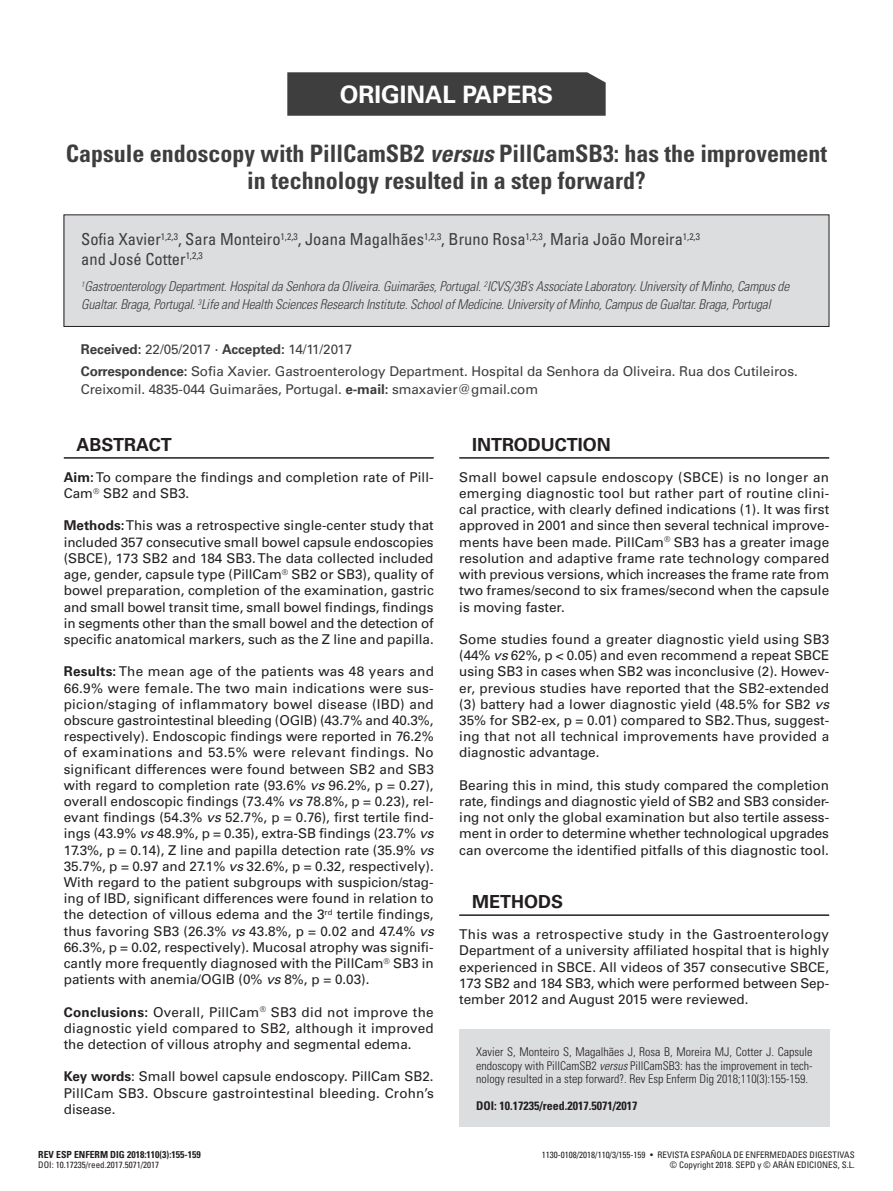
<style>
.page{position:relative;width:893px;height:1191px;background:#fff}
.page>*{position:absolute;margin:0;border:0;box-sizing:border-box;transform-origin:0 0}
.t1{font:700 condensed 24px/27px "Univers";color:#3e3e3f;text-align:center}
.t2{font:700 24px "Univers";color:#fff}
.t3{font:700 18px "Univers";color:#231f20}
.t4{font:condensed 16.5px/19.5px "Univers";color:#3e3e3f}
.t5{font:13.5px/16.2px "Univers";color:#231f20;text-align:justify}
.t6{font:italic 300 condensed 13.5px/18px "Univers";letter-spacing:-.015em;color:#3e3e3f}
.t7{font:13.5px/22.2px "Univers";letter-spacing:-.005em;color:#3e3e3f}
.t8{font:300 condensed 12px/13.5px "Univers";color:#231f20;text-align:justify}
.t9{font:700 condensed 12px "Univers";color:#231f20}
.t10{font:700 condensed 9.75px "Univers";color:#231f20}
.t11{font:condensed 9px/10.4px "Univers";color:#231f20;text-align:right}
.s1{font-style:italic}
.s2{font-weight:700}
</style>
<div class="page">
<div style="left:459px;top:1029px;width:370px;height:98px;background:#dcdddf"></div>
<div style="left:287px;top:72px;width:319px;height:44px;background:#3e3e3f"></div>
<div style="left:64px;top:215px;width:765px;height:111px;background:#dcdddf"></div>
<div style="left:64px;top:215px;width:765px;height:112px;border:1px solid #231f20"></div>
<hr style="left:64px;top:457px;width:370px;height:1px;background:#231f20">
<hr style="left:459px;top:457px;width:370px;height:1px;background:#231f20">
<hr style="left:459px;top:914px;width:370px;height:2px;background:#231f20">
<h1 class="t2" style="left:340px;top:80px;width:215px">ORIGINAL PAPERS</h1>
<h1 class="t1" style="left:66px;top:140px;width:763px">Capsule endoscopy with PillCamSB2 <span class="s1">versus</span> PillCamSB3: has the improvement in technology resulted in a step forward?</h1>
<p class="t4" style="left:81px;top:229px;width:620px">Sofia Xavier<sup>1,2,3</sup>, Sara Monteiro<sup>1,2,3</sup>, Joana Magalhães<sup>1,2,3</sup>, Bruno Rosa<sup>1,2,3</sup>, Maria João Moreira<sup>1,2,3 </sup>and José Cotter<sup>1,2,3</sup></p>
<p class="t6" style="left:81px;top:277px;width:710px"><sup>1</sup>Gastroenterology Department. Hospital da Senhora da Oliveira. Guimarães, Portugal. <sup>2</sup>ICVS/3B’s Associate Laboratory. University of Minho, Campus de<br>Gualtar. Braga, Portugal. <sup>3</sup>Life and Health Sciences Research Institute. School of Medicine. University of Minho, Campus de Gualtar. Braga, Portugal</p>
<p class="t7" style="left:81px;top:338px;width:719px"><span class="s2">Received:</span> 22/05/2017 · <span class="s2">Accepted:</span> 14/11/2017<br><span class="s2">Correspondence:</span> Sofia Xavier. Gastroenterology Department. Hospital da Senhora da Oliveira. Rua dos Cutileiros.</p>
<p class="t7" style="left:81px;top:378px;width:459px">Creixomil. 4835-044 Guimarães, Portugal. <span class="s2">e-mail:</span> smaxavier@gmail.com</p>
<h2 class="t3" style="left:77px;top:434px;width:97px">ABSTRACT</h2>
<p class="t5" style="left:64px;top:469px;width:371px"><span class="s2">Aim:</span> To compare the findings and completion rate of Pill-<br>Cam<sup>®</sup> SB2 and SB3.</p>
<p class="t5" style="left:64px;top:517px;width:371px"><span class="s2">Methods:</span> This was a retrospective single-center study that included 357 consecutive small bowel capsule endoscopies (SBCE), 173 SB2 and 184 SB3. The data collected included age, gender, capsule type (PillCam<sup>®</sup> SB2 or SB3), quality of bowel preparation, completion of the examination, gastric and small bowel transit time, small bowel findings, findings in segments other than the small bowel and the detection of specific anatomical markers, such as the Z line and papilla.</p>
<p class="t5" style="left:64px;top:663px;width:372px"><span class="s2">Results:</span> The mean age of the patients was 48 years and 66.9% were female. The two main indications were sus&shy;picion/staging of inflammatory bowel disease (IBD) and obscure gastrointestinal bleeding (OGIB) (43.7% and 40.3%, respectively). Endoscopic findings were reported in 76.2% of examinations and 53.5% were relevant findings. No significant differences were found between SB2 and SB3 with regard to completion rate (93.6% <span class="s1">vs</span> 96.2%, p = 0.27), overall endoscopic findings (73.4% <span class="s1">vs</span> 78.8%, p = 0.23), rel&shy;evant findings (54.3% <span class="s1">vs</span> 52.7%, p = 0.76), first tertile find&shy;ings (43.9% <span class="s1">vs</span> 48.9%, p = 0.35), extra-SB findings (23.7% <span class="s1">vs </span>17.3%, p = 0.14), Z line and papilla detection rate (35.9% <span class="s1">vs </span>35.7%, p = 0.97 and 27.1% <span class="s1">vs</span> 32.6%, p = 0.32, respectively).<br>With regard to the patient subgroups with suspicion/stag&shy;ing of IBD, significant differences were found in relation to the detection of villous edema and the 3<sup>rd</sup> tertile findings, thus favoring SB3 (26.3% <span class="s1">vs</span> 43.8%, p = 0.02 and 47.4% <span class="s1">vs </span>66.3%, p = 0.02, respectively). Mucosal atrophy was signifi&shy;cantly more frequently diagnosed with the PillCam<sup>®</sup> SB3 in patients with anemia/OGIB (0% <span class="s1">vs</span> 8%, p = 0.03).</p>
<p class="t5" style="left:64px;top:1003px;width:371px"><span class="s2">Conclusions:</span> Overall, PillCam<sup>®</sup> SB3 did not improve the diagnostic yield compared to SB2, although it improved the detection of villous atrophy and segmental edema.</p>
<p class="t5" style="left:64px;top:1068px;width:372px"><span class="s2">Key words</span>: Small bowel capsule endoscopy. PillCam SB2.<br>PillCam SB3. Obscure gastrointestinal bleeding. Crohn’s disease.</p>
<p class="t10" style="left:38px;top:1148px;width:164px">REV ESP ENFERM DIG 2018:110(3):155-159</p>
<p class="t11" style="left:38px;top:1159px;width:122px">DOI: 10.17235/reed.2017.5071/2017</p>
<h2 class="t3" style="left:472px;top:434px;width:140px">INTRODUCTION</h2>
<p class="t5" style="left:459px;top:469px;width:371px">Small bowel capsule endoscopy (SBCE) is no longer an emerging diagnostic tool but rather part of routine clini&shy;cal practice, with clearly defined indications (1). It was first approved in 2001 and since then several technical improve&shy;ments have been made. PillCam<sup>®</sup> SB3 has a greater image resolution and adaptive frame rate technology compared with previous versions, which increases the frame rate from two frames/second to six frames/second when the capsule is moving faster.</p>
<p class="t5" style="left:459px;top:631px;width:372px">Some studies found a greater diagnostic yield using SB3 (44% <span class="s1">vs</span> 62%, p &lt; 0.05) and even recommend a repeat SBCE using SB3 in cases when SB2 was inconclusive (2). Howev&shy;er, previous studies have reported that the SB2-extended (3) battery had a lower diagnostic yield (48.5% for SB2 <span class="s1">vs </span>35% for SB2-ex, p = 0.01) compared to SB2. Thus, suggest&shy;ing that not all technical improvements have provided a diagnostic advantage.</p>
<p class="t5" style="left:459px;top:777px;width:371px">Bearing this in mind, this study compared the completion rate, findings and diagnostic yield of SB2 and SB3 consider&shy;ing not only the global examination but also tertile assess&shy;ment in order to determine whether technological upgrades can overcome the identified pitfalls of this diagnostic tool.</p>
<h2 class="t3" style="left:472px;top:891px;width:92px">METHODS</h2>
<p class="t5" style="left:459px;top:926px;width:371px">This was a retrospective study in the Gastroenterology Department of a university affiliated hospital that is highly experienced in SBCE. All videos of 357 consecutive SBCE, 173 SB2 and 184 SB3, which were performed between Sep&shy;tember 2012 and August 2015 were reviewed.</p>
<p class="t8" style="left:476px;top:1045px;width:338px">Xavier S, Monteiro S, Magalhães J, Rosa B, Moreira MJ, Cotter J. Capsule endoscopy with PillCamSB2 <span class="s1">versus</span> PillCamSB3: has the improvement in tech&shy;nology resulted in a step forward?. Rev Esp Enferm Dig 2018;110(3):155-159.</p>
<p class="t9" style="left:476px;top:1098px;width:163px">DOI: 10.17235/reed.2017.5071/2017</p>
<p class="t11" style="left:542px;top:1149px;width:314px">1130-0108/2018/110/3/155-159 • REVISTA ESPAÑOLA DE ENFERMEDADES DIGESTIVAS © Copyright 2018. SEPD y © ARÁN EDICIONES, S.L.</p>
</div>
